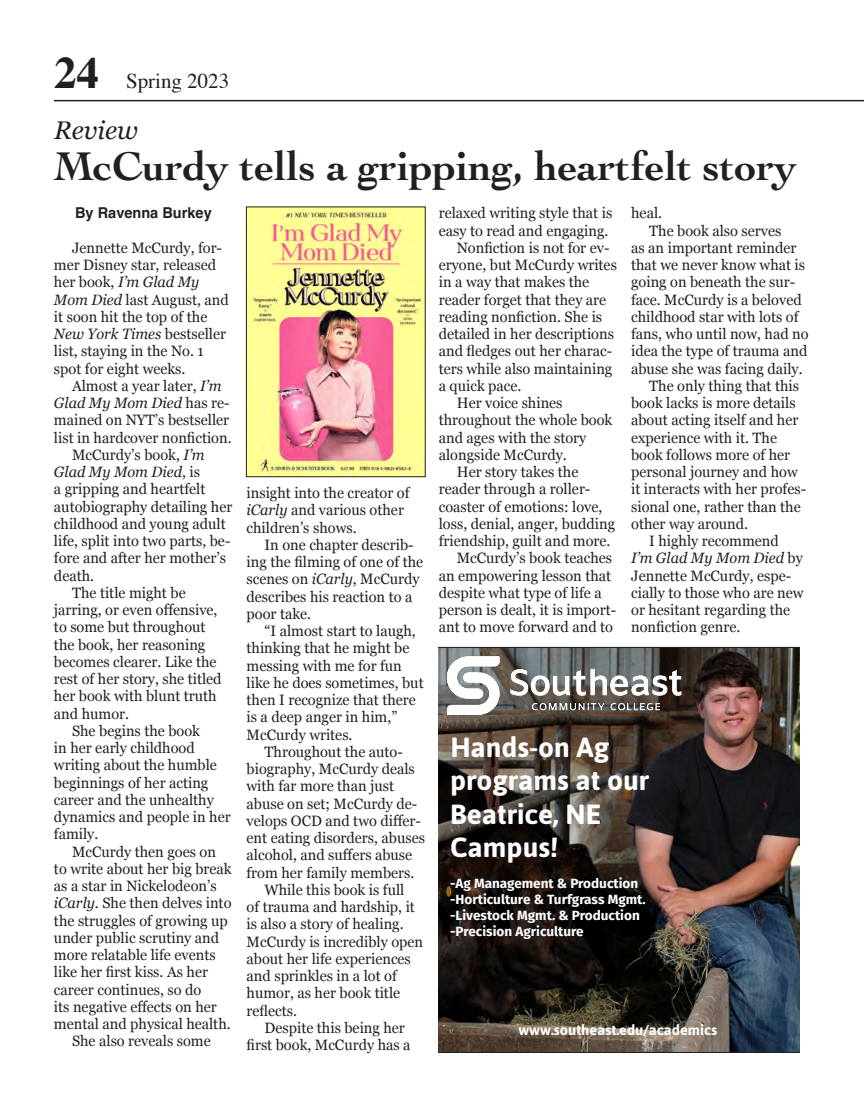
<style>
.page{position:relative;width:864px;height:1107px;background:#fff}
.page>*{position:absolute;margin:0;border:0;box-sizing:border-box;transform-origin:0 0}
.t1{font:700 45px "Times";color:#231f20}
.Headline{font:700 42px "Cochin";color:#231f20}
.t2{font:700 27.75px/33.2px "Asap";color:#fff}
.t3{font:italic 25.5px "Georgia";color:#231f20}
.t4{font:21px "Times";color:#231f20}
.t5{font:15px/17.2px "Georgia";color:#231f20}
.Byline_continued{font:700 15px "Helvetica";color:#231f20}
.t6{font:700 14.4px "Asap";color:#fff}
.t7{font:700 13.35px/16px "Fira Sans";color:#fff}
.s1{font-style:italic}
</style>
<div class="page">
<hr style="left:54px;top:100px;width:810px;height:1px;background:#231f20">
<img style="left:248px;top:209px;width:175px;height:266px">
<div style="left:246px;top:207px;width:179px;height:270px;border:1px solid #231f20"></div>
<img style="left:439px;top:647px;width:361px;height:406px">
<img style="left:446px;top:654px;width:236px;height:67px">
<p class="t1" style="left:54px;top:29px;width:46px">24</p>
<p class="t4" style="left:126px;top:61px;width:105px">Spring 2023</p>
<p class="t3" style="left:54px;top:112px;width:86px">Review</p>
<p class="Headline" style="left:54px;top:138px;width:744px">McCurdy tells a gripping, heartfelt story</p>
<p class="Byline_continued" style="left:75px;top:204px;width:138px">By Ravenna Burkey</p>
<p class="t5" style="left:54px;top:238px;width:176px;text-indent:18px">Jennette McCurdy, for&shy;mer Disney star, released her book, <span class="s1">I’m Glad My<br>Mom Died</span> last August, and it soon hit the top of the<br><span class="s1">New York Times</span> bestseller list, staying in the No. 1 spot for eight weeks.</p>
<p class="t5" style="left:54px;top:376px;width:179px;text-align:center">Almost a year later, <span class="s1">I’m<br>Glad My Mom Died</span> has re&shy;mained on NYT’s bestseller list in hardcover nonfiction.</p>
<p class="t5" style="left:54px;top:445px;width:180px;text-indent:18px">McCurdy’s book, <span class="s1">I’m<br>Glad My Mom Died</span>, is<br>a gripping and heartfelt autobiography detailing her childhood and young adult life, split into two parts, be&shy;fore and after her mother’s death.</p>
<p class="t5" style="left:54px;top:583px;width:169px;text-indent:18px">The title might be jarring, or even offensive, to some but throughout the book, her reasoning becomes clearer. Like the rest of her story, she titled her book with blunt truth and humor.</p>
<p class="t5" style="left:54px;top:721px;width:178px;text-indent:18px">She begins the book<br>in her early childhood writing about the humble beginnings of her acting career and the unhealthy dynamics and people in her family.</p>
<p class="t5" style="left:54px;top:842px;width:179px;text-indent:18px">McCurdy then goes on to write about her big break as a star in Nickelodeon’s <span class="s1">iCarly</span>. She then delves into the struggles of growing up under public scrutiny and more relatable life events like her first kiss. As her career continues, so do<br>its negative effects on her mental and physical health.</p>
<p class="t5" style="left:72px;top:1032px;width:140px">She also reveals some</p>
<p class="t5" style="left:631px;top:204px;width:32px">heal.</p>
<p class="t5" style="left:631px;top:221px;width:179px;text-indent:18px">The book also serves<br>as an important reminder that we never know what is going on beneath the sur&shy;face. McCurdy is a beloved childhood star with lots of fans, who until now, had no idea the type of trauma and abuse she was facing daily.</p>
<p class="t5" style="left:631px;top:377px;width:177px;text-indent:18px">The only thing that this book lacks is more details about acting itself and her experience with it. The book follows more of her personal journey and how it interacts with her profes&shy;sional one, rather than the other way around.</p>
<p class="t5" style="left:631px;top:532px;width:174px;text-indent:18px">I highly recommend<br><span class="s1">I’m Glad My Mom Died</span> by<br>Jennette McCurdy, espe&shy;cially to those who are new or hesitant regarding the nonfiction genre.</p>
<p class="t5" style="left:439px;top:204px;width:175px">relaxed writing style that is easy to read and engaging.</p>
<p class="t5" style="left:439px;top:239px;width:180px;text-indent:18px">Nonfiction is not for ev&shy;eryone, but McCurdy writes in a way that makes the reader forget that they are reading nonfiction. She is detailed in her descriptions and fledges out her charac&shy;ters while also maintaining a quick pace.</p>
<p class="t5" style="left:439px;top:394px;width:175px;text-indent:18px">Her voice shines throughout the whole book and ages with the story alongside McCurdy.</p>
<p class="t5" style="left:439px;top:463px;width:178px;text-indent:18px">Her story takes the reader through a roller&shy;coaster of emotions: love, loss, denial, anger, budding friendship, guilt and more.</p>
<p class="t5" style="left:439px;top:549px;width:179px;text-indent:18px">McCurdy’s book teaches an empowering lesson that despite what type of life a person is dealt, it is import&shy;ant to move forward and to</p>
<p class="t5" style="left:247px;top:484px;width:164px">insight into the creator of <span class="s1">iCarly</span> and various other children’s shows.</p>
<p class="t5" style="left:247px;top:535px;width:178px;text-indent:18px">In one chapter describ&shy;ing the filming of one of the scenes on <span class="s1">iCarly</span>, McCurdy describes his reaction to a poor take.</p>
<p class="t5" style="left:247px;top:622px;width:179px;text-indent:18px">“I almost start to laugh, thinking that he might be messing with me for fun like he does sometimes, but then I recognize that there is a deep anger in him,”<br>McCurdy writes.</p>
<p class="t5" style="left:247px;top:742px;width:180px;text-indent:18px">Throughout the auto&shy;biography, McCurdy deals with far more than just abuse on set; McCurdy de&shy;velops OCD and two differ&shy;ent eating disorders, abuses alcohol, and suffers abuse from her family members.</p>
<p class="t5" style="left:247px;top:880px;width:178px;text-indent:18px">While this book is full<br>of trauma and hardship, it is also a story of healing.<br>McCurdy is incredibly open about her life experiences and sprinkles in a lot of humor, as her book title reflects.</p>
<p class="t5" style="left:247px;top:1018px;width:166px;text-indent:18px">Despite this being her first book, McCurdy has a</p>
<p class="t2" style="left:450px;top:730px;width:201px">Hands-on Ag programs at our<br>Beatrice, NE<br>Campus!</p>
<p class="t7" style="left:450px;top:874px;width:197px">-Ag Management &amp; Production -Horticulture &amp; Turfgrass Mgmt. -Livestock Mgmt. &amp; Production -Precision Agriculture</p>
<p class="t6" style="left:518px;top:1021px;width:200px">www.southeast.edu/academics</p>
</div>
